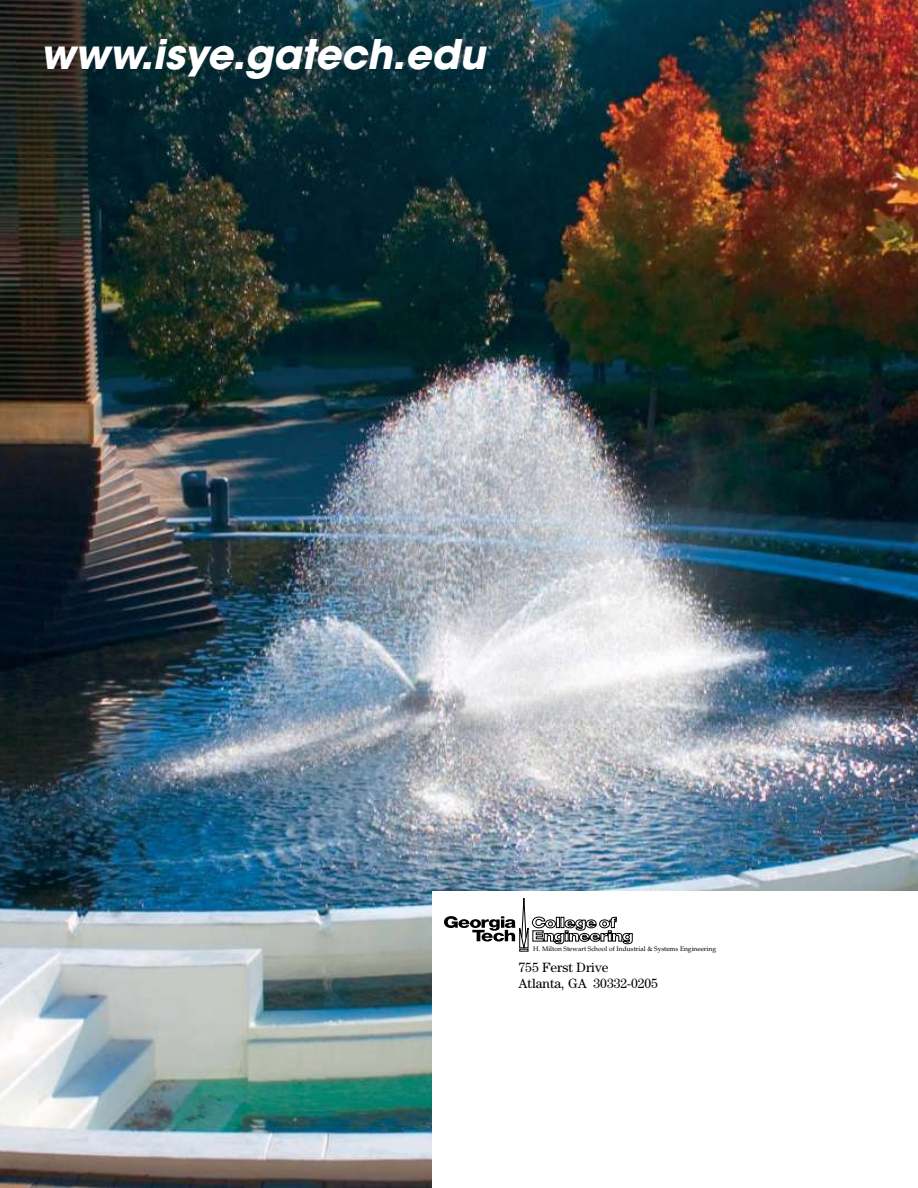
<style>
.page{position:relative;width:918px;height:1188px;background:#fff}
.page>*{position:absolute;margin:0;border:0;box-sizing:border-box;transform-origin:0 0}
.t1{font:italic 700 40.5px "ITC Avant Garde Std";color:#fff}
.t2{font:13.5px/16.2px "Century Std";color:#000}
.t3{font:6.6px "Palatino";color:#000}
</style>
<div class="page">
<img style="left:0;top:0;width:918px;height:1188px">
<div style="left:432px;top:891px;width:486px;height:297px;background:#fff"></div>
<svg style="left:444px;top:898px;width:189px;height:53px"></svg>
<h1 class="t1" style="left:40px;top:28px;width:446px">www.isye.gatech.edu</h1>
<p class="t3" style="left:533px;top:945px;width:184px">H. Milton Stewart School of Industrial &amp; Systems Engineering</p>
<h2 class="t2" style="left:519px;top:959px;width:141px">755 Ferst Drive<br>Atlanta, GA 30332-0205</h2>
</div>
